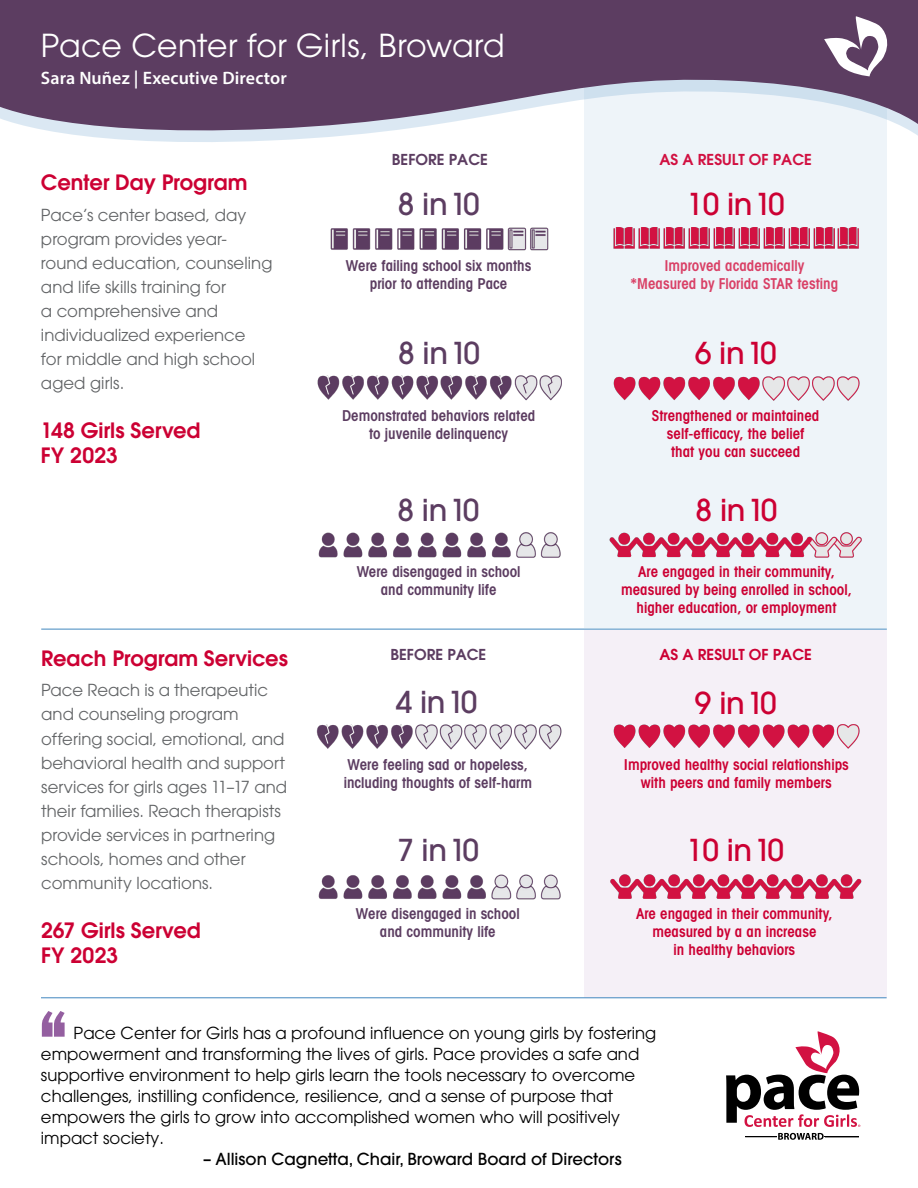
<style>
.page{position:relative;width:918px;height:1188px;background:#fff}
.page>*{position:absolute;margin:0;border:0;box-sizing:border-box;transform-origin:0 0}
.t1{font:900 72px "Tungsten";color:#945fa0}
.t2{font:31.5px "Avant Garde";letter-spacing:.005em;color:#fff}
.t3{font:500 30px "Avant Garde";letter-spacing:-.01em;color:#c03}
.t4{font:500 30px "Avant Garde";letter-spacing:-.01em;color:#5c3d61}
.t5{font:600 21px/25.2px "Avant Garde";letter-spacing:-.005em;color:#c03}
.t6{font:600 18px "Myriad Pro";letter-spacing:.005em;color:#fff}
.t7{font:16.5px/24px "Avant Garde";color:#626466}
.t8{font:16.5px/21px "Avant Garde";color:#000}
.t9{font:500 16.5px "Avant Garde";color:#000}
.t10{font:600 condensed 15px/18px "Avant Garde";color:#c03;text-align:center}
.t11{font:600 condensed 15px/18px "Avant Garde";color:#5c3d61;text-align:center}
.t12{font:600 condensed 15px/18px "Avant Garde";color:#d94066;text-align:center}
.t13{font:600 15px "Avant Garde";color:#5c3d61}
.t14{font:600 15px "Avant Garde";color:#c03}
.t15{font:600 15px "Avant Garde";color:#d11041}
</style>
<div class="page">
<div style="left:585px;top:27px;width:302px;height:600px;background:#eef4f9"></div>
<svg style="left:106px;top:138px;width:479px;height:11px"></svg>
<svg style="left:0;top:0;width:918px;height:138px;background:#7c6683"></svg>
<svg style="left:824px;top:16px;width:63px;height:60px;background:#99859c"></svg>
<hr style="left:41px;top:629px;width:846px;height:1px;background:#5694c6">
<div style="left:585px;top:630px;width:302px;height:368px;background:#f5f0f7"></div>
<svg style="left:726px;top:1031px;width:134px;height:96px"></svg>
<hr style="left:745px;top:1137px;width:32px;height:1px;background:#000">
<svg style="left:778px;top:1133px;width:46px;height:7px"></svg>
<hr style="left:825px;top:1137px;width:34px;height:1px;background:#000">
<hr style="left:41px;top:997px;width:846px;height:1px;background:#5694c6">
<img style="left:317px;top:376px;width:244px;height:25px">
<img style="left:316px;top:724px;width:245px;height:25px">
<img style="left:318px;top:874px;width:243px;height:25px">
<img style="left:330px;top:227px;width:219px;height:24px">
<img style="left:613px;top:227px;width:246px;height:22px">
<img style="left:614px;top:376px;width:245px;height:25px">
<img style="left:614px;top:724px;width:245px;height:25px">
<img style="left:610px;top:874px;width:252px;height:25px">
<img style="left:318px;top:532px;width:243px;height:26px">
<img style="left:609px;top:532px;width:253px;height:26px">
<h2 class="t2" style="left:41px;top:27px;width:465px">Pace Center for Girls, Broward</h2>
<p class="t6" style="left:41px;top:67px;width:247px">Sara Nuñez | Executive Director</p>
<p class="t5" style="left:41px;top:169px;width:208px">Center Day Program</p>
<p class="t7" style="left:41px;top:203px;width:233px">Pace’s center based, day program provides year&shy;round education, counseling and life skills training for<br>a comprehensive and individualized experience<br>for middle and high school aged girls.</p>
<p class="t5" style="left:41px;top:417px;width:161px">148 Girls Served<br>FY 2023</p>
<p class="t5" style="left:41px;top:645px;width:248px">Reach Program Services</p>
<p class="t7" style="left:41px;top:678px;width:247px">Pace Reach is a therapeutic and counseling program offering social, emotional, and behavioral health and support services for girls ages 11–17 and their families. Reach therapists provide services in partnering schools, homes and other community locations.</p>
<p class="t5" style="left:41px;top:917px;width:161px">267 Girls Served<br>FY 2023</p>
<p class="t13" style="left:392px;top:149px;width:97px">BEFORE PACE</p>
<h3 class="t4" style="left:398px;top:185px;width:83px">8 in10</h3>
<h3 class="t3" style="left:686px;top:185px;width:100px">10 in10</h3>
<p class="t15" style="left:659px;top:149px;width:154px">AS A RESULT OF PACE</p>
<p class="t11" style="left:346px;top:257px;width:187px">Were failing school six months prior to attending Pace</p>
<p class="t12" style="left:631px;top:257px;width:209px">Improved academically *Measured by Florida STAR testing</p>
<h3 class="t4" style="left:398px;top:334px;width:83px">8 in10</h3>
<h3 class="t3" style="left:695px;top:334px;width:83px">6 in10</h3>
<p class="t11" style="left:342px;top:406px;width:195px">Demonstrated behaviors related to juvenile delinquency</p>
<p class="t10" style="left:652px;top:406px;width:169px">Strengthened or maintained self-efficacy, the belief<br>that you can succeed</p>
<h3 class="t4" style="left:398px;top:492px;width:83px">8 in10</h3>
<h3 class="t3" style="left:696px;top:492px;width:83px">8 in10</h3>
<p class="t11" style="left:357px;top:562px;width:165px">Were disengaged in school and community life</p>
<p class="t10" style="left:621px;top:562px;width:232px">Are engaged in their community, measured by being enrolled in school, higher education, or employment</p>
<p class="t13" style="left:390px;top:645px;width:97px">BEFORE PACE</p>
<p class="t14" style="left:659px;top:645px;width:154px">AS A RESULT OF PACE</p>
<h3 class="t4" style="left:396px;top:684px;width:83px">4 in10</h3>
<h3 class="t3" style="left:695px;top:684px;width:83px">9 in10</h3>
<p class="t11" style="left:344px;top:755px;width:190px;text-align:left">Were feeling sad or hopeless, including thoughts of self-harm</p>
<p class="t10" style="left:624px;top:755px;width:226px">Improved healthy social relationships with peers and family members</p>
<h3 class="t4" style="left:397px;top:832px;width:83px">7 in10</h3>
<h3 class="t3" style="left:686px;top:832px;width:100px">10 in10</h3>
<p class="t11" style="left:356px;top:904px;width:165px">Were disengaged in school and community life</p>
<p class="t10" style="left:636px;top:904px;width:198px">Are engaged in their community, measured by a an increase<br>in healthy behaviors</p>
<h1 class="t1" style="left:41px;top:996px;width:26px">“</h1>
<p class="t8" style="left:41px;top:1023px;width:617px;text-indent:33px">Pace Center for Girls has a profound influence on young girls by fostering empowerment and transforming the lives of girls. Pace provides a safe and supportive environment to help girls learn the tools necessary to overcome challenges, instilling confidence, resilience, and a sense of purpose that empowers the girls to grow into accomplished women who will positively impact society.</p>
<p class="t9" style="left:203px;top:1149px;width:420px">– Allison Cagnetta, Chair, Broward Board of Directors</p>
</div>
